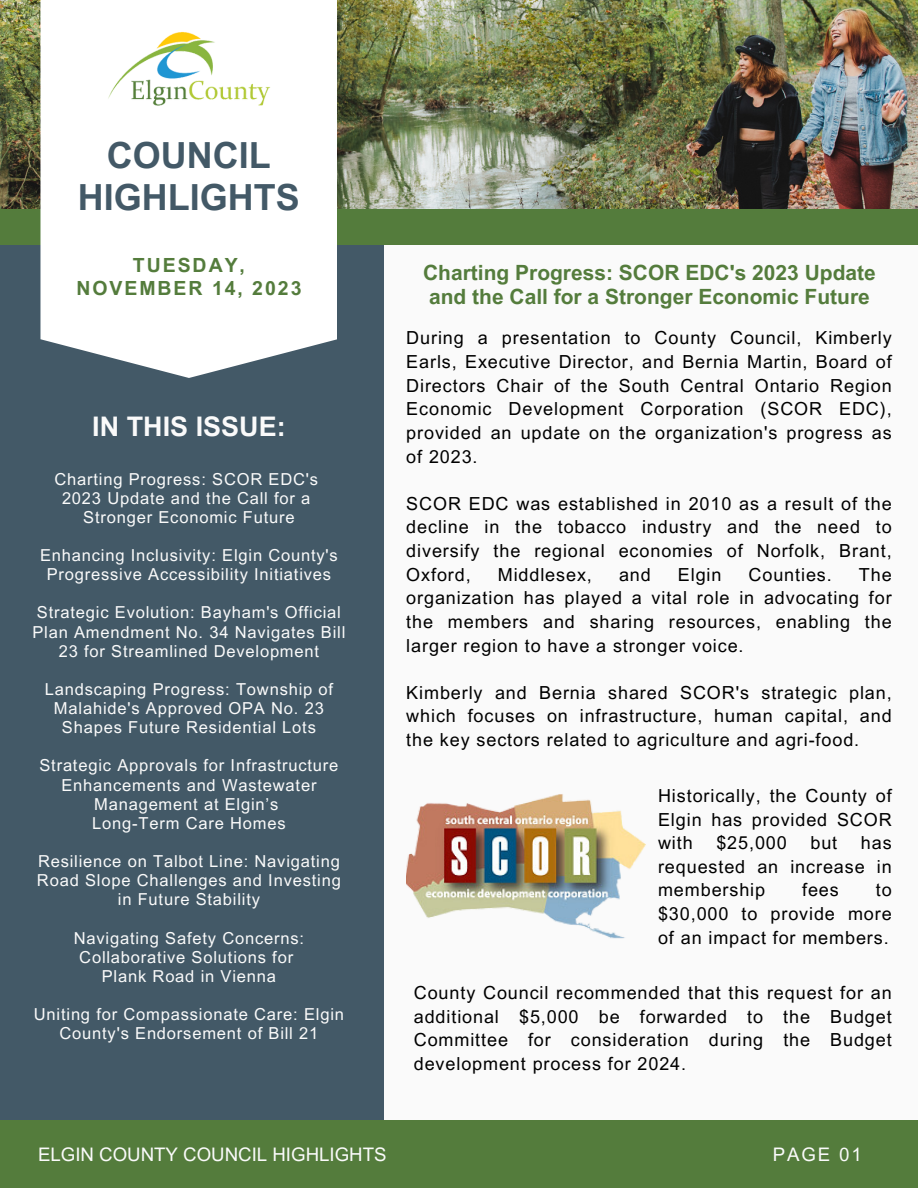
<style>
.page{position:relative;width:918px;height:1188px;background:#fafafa}
.page>*{position:absolute;margin:0;border:0;box-sizing:border-box;transform-origin:0 0}
.t1{font:700 36px "Arial MT Pro";color:#435967}
.t2{font:700 27px "Arial MT Pro";color:#fafafa}
.t3{font:700 21px/24.8px "Arial MT Pro";color:#547c3c}
.t4{font:700 19.5px "Arial MT Pro";letter-spacing:.1em;color:#547c3c}
.t5{font:18.75px "Arial MT Pro";color:#fafafa}
.t6{font:18.6px "Arial MT Pro";letter-spacing:.1em;color:#fafafa}
.t7{font:18px/23.7px "Arial MT Pro";letter-spacing:.05em;color:#000;text-align:justify}
.t8{font:16.5px/19.2px "Arial MT Pro";letter-spacing:.05em;color:#fafafa;text-align:center}
</style>
<div class="page">
<img style="left:0;top:0;width:918px;height:209px">
<div style="left:0;top:219px;width:383px;height:945px;background:#435967"></div>
<div style="left:0;top:1120px;width:918px;height:68px;background:#547c3c"></div>
<div style="left:0;top:209px;width:918px;height:36px;background:#547c3c"></div>
<div style="left:40px;top:0;width:297px;height:378px;background:#fff"></div>
<img style="left:108px;top:31px;width:163px;height:75px">
<img style="left:406px;top:794px;width:240px;height:145px">
<p class="t1" style="left:107px;top:142px;width:165px">COUNCIL</p>
<p class="t1" style="left:78px;top:184px;width:224px">HIGHLIGHTS</p>
<p class="t4" style="left:133px;top:258px;width:114px">TUESDAY,</p>
<p class="t4" style="left:76px;top:281px;width:227px">NOVEMBER 14, 2023</p>
<p class="t2" style="left:92px;top:417px;width:195px">IN THIS ISSUE:</p>
<p class="t8" style="left:54px;top:471px;width:265px">Charting Progress: SCOR EDC's</p>
<p class="t8" style="left:62px;top:490px;width:250px">2023 Update and the Call for a</p>
<p class="t8" style="left:83px;top:509px;width:213px">Stronger Economic Future</p>
<p class="t8" style="left:40px;top:548px;width:299px">Enhancing Inclusivity: Elgin County's<br>Progressive Accessibility Initiatives</p>
<p class="t8" style="left:32px;top:605px;width:314px">Strategic Evolution: Bayham's Official<br>Plan Amendment No. 34 Navigates Bill<br>23 for Streamlined Development</p>
<p class="t8" style="left:45px;top:682px;width:290px">Landscaping Progress: Township of<br>Malahide's Approved OPA No. 23<br>Shapes Future Residential Lots</p>
<p class="t8" style="left:39px;top:758px;width:301px">Strategic Approvals for Infrastructure<br>Enhancements and Wastewater<br>Management at Elgin’s</p>
<p class="t8" style="left:92px;top:815px;width:195px">Long-Term Care Homes</p>
<p class="t8" style="left:37px;top:854px;width:305px">Resilience on Talbot Line: Navigating<br>Road Slope Challenges and Investing in Future Stability</p>
<p class="t8" style="left:74px;top:930px;width:232px">Navigating Safety Concerns:<br>Collaborative Solutions for</p>
<p class="t8" style="left:102px;top:968px;width:176px">Plank Road in Vienna</p>
<p class="t8" style="left:34px;top:1007px;width:312px">Uniting for Compassionate Care: Elgin<br>County's Endorsement of Bill 21</p>
<p class="t3" style="left:423px;top:262px;width:454px">Charting Progress: SCOR EDC's 2023 Update and the Call for a Stronger Economic Future</p>
<p class="t7" style="left:406px;top:329px;width:487px">During a presentation to County Council, Kimberly Earls, Executive Director, and Bernia Martin, Board of Directors Chair of the South Central Ontario Region Economic Development Corporation (SCOR EDC), provided an update on the organization's progress as of 2023.</p>
<p class="t7" style="left:406px;top:494px;width:487px">SCOR EDC was established in 2010 as a result of the decline in the tobacco industry and the need to diversify the regional economies of Norfolk, Brant, Oxford,</p>
<p class="t7" style="left:498px;top:565px;width:96px">Middlesex,</p>
<p class="t7" style="left:619px;top:565px;width:33px">and</p>
<p class="t7" style="left:678px;top:565px;width:45px">Elgin</p>
<p class="t7" style="left:749px;top:565px;width:85px">Counties.</p>
<p class="t7" style="left:406px;top:565px;width:487px;text-indent:453px">The organization has played a vital role in advocating for the members and sharing resources, enabling the larger region to have a stronger voice.</p>
<p class="t7" style="left:406px;top:683px;width:487px">Kimberly and Bernia shared SCOR's strategic plan, which focuses on infrastructure, human capital, and the key sectors related to agriculture and agri-food.</p>
<p class="t7" style="left:658px;top:786px;width:235px">Historically, the County of Elgin has provided SCOR with</p>
<p class="t7" style="left:716px;top:833px;width:72px">$25,000</p>
<p class="t7" style="left:810px;top:833px;width:28px">but</p>
<p class="t7" style="left:658px;top:833px;width:235px;text-indent:203px">has requested an increase in membership</p>
<p class="t7" style="left:802px;top:881px;width:38px">fees</p>
<p class="t7" style="left:658px;top:881px;width:235px;text-indent:218px">to $30,000 to provide more of an impact for members.</p>
<p class="t7" style="left:414px;top:983px;width:479px">County Council recommended that this request for an additional $5,000 be forwarded to the Budget Committee for consideration during the Budget development process for 2024.</p>
<p class="t5" style="left:38px;top:1147px;width:350px">ELGIN COUNTY COUNCIL HIGHLIGHTS</p>
<p class="t6" style="left:773px;top:1147px;width:90px">PAGE 01</p>
</div>
